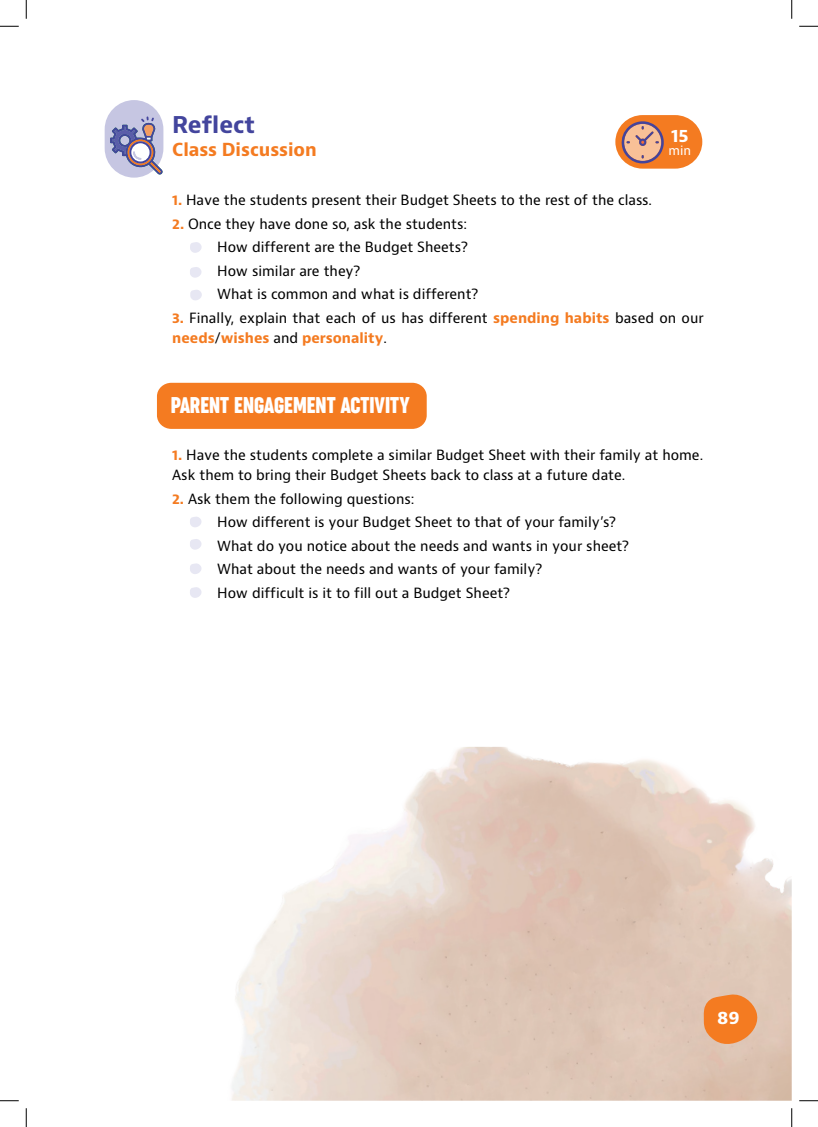
<style>
.page{position:relative;width:818px;height:1127px;background:#fff}
.page>*{position:absolute;margin:0;border:0;box-sizing:border-box;transform-origin:0 0}
.Body{font:700 22.5px "Bernino Sans";color:#43459d}
.t1{font:21.25px "Cocogoose Compressed Trial Regula";color:#fff}
.t2{font:700 17.5px "Bernino Sans";color:#f47b21}
.t3{font:700 17.5px "Bernino Sans";color:#fff}
.New_body{font:13.75px/20px "Bernino Sans";color:#000}
.t4{font:12.5px "Bernino Sans";color:#fff}
.s1{font-weight:700;color:#f47b21}
</style>
<div class="page">
<svg style="left:190px;top:517px;width:12px;height:10px"></svg>
<svg style="left:190px;top:539px;width:12px;height:11px"></svg>
<svg style="left:190px;top:563px;width:12px;height:11px"></svg>
<svg style="left:190px;top:587px;width:12px;height:11px"></svg>
<div style="left:157px;top:383px;width:270px;height:46px;background:#f47b21;border-radius:14px"></div>
<svg style="left:190px;top:242px;width:12px;height:11px"></svg>
<svg style="left:190px;top:267px;width:12px;height:11px"></svg>
<svg style="left:190px;top:290px;width:12px;height:10px"></svg>
<div style="left:105px;top:100px;width:58px;height:78px;background:#c6c6e2;border-radius:29px"></div>
<svg style="left:110px;top:116px;width:53px;height:59px"></svg>
<svg style="left:615px;top:115px;width:87px;height:54px;background:#e69663"></svg>
<svg style="left:703px;top:992px;width:56px;height:55px;background:#ed924f"></svg>
<svg style="left:0;top:25px;width:19px;height:2px"></svg>
<svg style="left:799px;top:25px;width:19px;height:2px"></svg>
<svg style="left:0;top:1100px;width:19px;height:1px"></svg>
<svg style="left:799px;top:1100px;width:19px;height:1px"></svg>
<svg style="left:25px;top:0;width:2px;height:19px"></svg>
<svg style="left:25px;top:1108px;width:2px;height:18px"></svg>
<svg style="left:791px;top:0;width:1px;height:19px"></svg>
<svg style="left:791px;top:1108px;width:1px;height:18px"></svg>
<p class="Body" style="left:172px;top:110px;width:85px">Reflect</p>
<p class="t2" style="left:172px;top:138px;width:146px">Class Discussion</p>
<p class="t3" style="left:671px;top:124px;width:19px">15</p>
<p class="t4" style="left:668px;top:142px;width:24px">min</p>
<p class="New_body" style="left:172px;top:190px;width:481px"><span class="s1">1.</span> Have the students present their Budget Sheets to the rest of the class.</p>
<p class="New_body" style="left:172px;top:214px;width:297px"><span class="s1">2.</span> Once they have done so, ask the students:</p>
<p class="New_body" style="left:217px;top:237px;width:252px">How different are the Budget Sheets?</p>
<p class="New_body" style="left:217px;top:261px;width:145px">How similar are they?</p>
<p class="New_body" style="left:217px;top:284px;width:263px">What is common and what is different?</p>
<p class="New_body" style="left:172px;top:308px;width:533px"><span class="s1">3.</span> Finally, explain that each of us has different <span class="s1">spending habits</span> based on our <span class="s1">needs</span>/<span class="s1">wishes</span> and <span class="s1">personality</span>.</p>
<p class="t1" style="left:171px;top:391px;width:240px">PARENT ENGAGEMENT ACTIVITY</p>
<p class="New_body" style="left:172px;top:445px;width:532px"><span class="s1">1.</span> Have the students complete a similar Budget Sheet with their family at home.<br>Ask them to bring their Budget Sheets back to class at a future date.</p>
<p class="New_body" style="left:172px;top:488px;width:244px"><span class="s1">2.</span> Ask them the following questions:</p>
<p class="New_body" style="left:217px;top:512px;width:400px">How different is your Budget Sheet to that of your family’s?</p>
<p class="New_body" style="left:217px;top:535px;width:413px">What do you notice about the needs and wants in your sheet?</p>
<p class="New_body" style="left:217px;top:559px;width:327px">What about the needs and wants of your family?</p>
<p class="New_body" style="left:217px;top:583px;width:294px">How difficult is it to fill out a Budget Sheet?</p>
<p class="t3" style="left:717px;top:1006px;width:24px">89</p>
</div>
